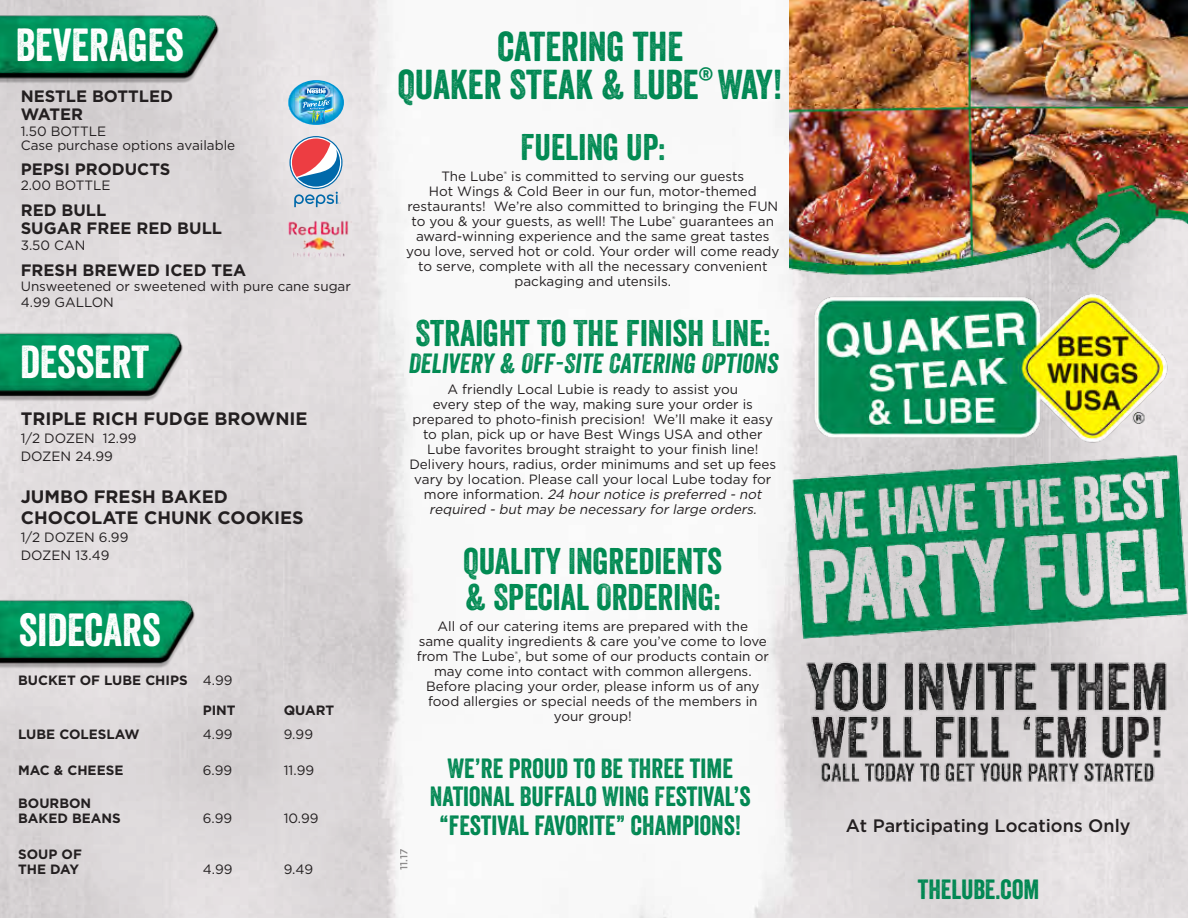
<style>
.page{position:relative;width:1188px;height:918px;background:#fff}
.page>*{position:absolute;margin:0;border:0;box-sizing:border-box;transform-origin:0 0}
.t1{font:45px "Veneer";color:#fff}
.t2{font:40.5px/37.5px "Veneer";color:#008752;text-align:center}
.t3{font:36px/36px "Veneer";color:#008a52}
.t4{font:27px/28.5px "Veneer";color:#008752;text-align:center}
.t5{font:italic 27px "Veneer";letter-spacing:.01em;color:#008a52}
.t6{font:700 18px/21px "Gotham";color:#231f20}
.t7{font:500 18px "Gotham";color:#231f20}
.t8{font:700 16.5px/18px "Gotham";color:#231f20}
.t9{font:13.5px/15px "Gotham";color:#231f20}
.t10{font:700 13.5px/15px "Gotham";color:#231f20}
.t11{font:500 10.5px "Gotham";color:#231f20}
.s1{font-weight:400}
.s2{font-style:italic}
</style>
<div class="page">
<img style="left:0;top:0;width:790px;height:918px">
<svg style="left:288px;top:135px;width:56px;height:72px;background:#b8a5b5"></svg>
<img style="left:288px;top:81px;width:54px;height:44px">
<img style="left:285px;top:218px;width:71px;height:43px">
<img style="left:790px;top:0;width:398px;height:918px">
<img style="left:0;top:3px;width:239px;height:90px">
<img style="left:0;top:322px;width:204px;height:99px">
<img style="left:0;top:589px;width:216px;height:81px">
<h1 class="t1" style="left:16px;top:17px;width:169px">BEVERAGES</h1>
<p class="t8" style="left:21px;top:87px;width:154px">NESTLE BOTTLED<br>WATER</p>
<p class="t9" style="left:21px;top:125px;width:216px;line-height:13.5px">1.50 BOTTLE<br>Case purchase options available</p>
<p class="t8" style="left:21px;top:160px;width:151px">PEPSI PRODUCTS</p>
<p class="t9" style="left:21px;top:178px;width:91px">2.00 BOTTLE</p>
<p class="t8" style="left:21px;top:201px;width:203px">RED BULL<br>SUGAR FREE RED BULL</p>
<p class="t9" style="left:21px;top:238px;width:66px">3.50 CAN</p>
<p class="t8" style="left:21px;top:261px;width:227px">FRESH BREWED ICED TEA</p>
<p class="t9" style="left:21px;top:278px;width:332px;line-height:16.5px">Unsweetened or sweetened with pure cane sugar<br>4.99 GALLON</p>
<h1 class="t1" style="left:20px;top:335px;width:131px">DESSERT</h1>
<h3 class="t6" style="left:21px;top:408px;width:288px">TRIPLE RICH FUDGE BROWNIE</h3>
<p class="t9" style="left:21px;top:429px;width:117px;line-height:18px">1/2 DOZEN 12.99<br>DOZEN 24.99</p>
<h3 class="t6" style="left:21px;top:486px;width:284px">JUMBO FRESH BAKED<br>CHOCOLATE CHUNK COOKIES</h3>
<p class="t9" style="left:21px;top:528px;width:109px;line-height:18px">1/2 DOZEN 6.99<br>DOZEN 13.49</p>
<h1 class="t1" style="left:19px;top:603px;width:143px">SIDECARS</h1>
<p class="t10" style="left:18px;top:673px;width:216px">BUCKET OF LUBE CHIPS <span class="s1">4.99</span></p>
<p class="t10" style="left:203px;top:703px;width:34px">PINT</p>
<p class="t10" style="left:284px;top:703px;width:52px">QUART</p>
<p class="t10" style="left:18px;top:727px;width:123px">LUBE COLESLAW</p>
<p class="t9" style="left:203px;top:727px;width:31px">4.99</p>
<p class="t9" style="left:284px;top:727px;width:31px">9.99</p>
<p class="t10" style="left:18px;top:763px;width:107px">MAC &amp; CHEESE</p>
<p class="t9" style="left:203px;top:763px;width:31px">6.99</p>
<p class="t9" style="left:284px;top:763px;width:32px">11.99</p>
<p class="t10" style="left:18px;top:796px;width:104px">BOURBON<br>BAKED BEANS</p>
<p class="t9" style="left:203px;top:811px;width:31px">6.99</p>
<p class="t9" style="left:284px;top:811px;width:36px">10.99</p>
<p class="t10" style="left:18px;top:847px;width:65px">SOUP OF<br>THE DAY</p>
<p class="t9" style="left:203px;top:862px;width:31px">4.99</p>
<p class="t9" style="left:284px;top:862px;width:31px">9.49</p>
<h2 class="t2" style="left:398px;top:28px;width:386px">CATERING THE<br>QUAKER STEAK &amp; LUBE<sup>®</sup> WAY!</h2>
<h3 class="t3" style="left:520px;top:129px;width:146px">FUELING UP:</h3>
<p class="t9" style="left:406px;top:168px;width:375px;text-align:center">The Lube<sup>®</sup> is committed to serving our guests<br>Hot Wings &amp; Cold Beer in our fun, motor-themed restaurants! We’re also committed to bringing the FUN to you &amp; your guests, as well! The Lube<sup>®</sup> guarantees an award-winning experience and the same great tastes you love, served hot or cold. Your order will come ready to serve, complete with all the necessary convenient packaging and utensils.</p>
<h3 class="t3" style="left:415px;top:315px;width:356px">STRAIGHT TO THE FINISH LINE:</h3>
<h3 class="t5" style="left:408px;top:347px;width:371px">DELIVERY &amp; OFF-SITE CATERING OPTIONS</h3>
<p class="t9" style="left:409px;top:381px;width:368px;text-align:center">A friendly Local Lubie is ready to assist you<br>every step of the way, making sure your order is prepared to photo-finish precision! We’ll make it easy to plan, pick up or have Best Wings USA and other Lube favorites brought straight to your finish line!<br>Delivery hours, radius, order minimums and set up fees vary by location. Please call your local Lube today for m o r e i n fo r m a t i o n . <span class="s2">24 hournotice is preferred -not required -butmay be necessary forlarge orders.</span></p>
<h3 class="t3" style="left:464px;top:543px;width:260px">QUALITY INGREDIENTS &amp; SPECIAL ORDERING:</h3>
<p class="t9" style="left:417px;top:618px;width:354px;text-align:center">All of our catering items are prepared with the<br>same quality ingredients &amp; care you’ve come to love from The Lube<sup>®</sup>, but some of our products contain or may come into contact with common allergens.<br>Before placing your order, please inform us of any food allergies or special needs of the members in your group!</p>
<p class="t11" style="left:397px;top:870px;width:23px;rotate:-90deg">11.17</p>
<h3 class="t4" style="left:430px;top:754px;width:322px">WE’RE PROUD TO BE THREE TIME<br>NATIONAL BUFFALO WING FESTIVAL’S “FESTIVAL FAVORITE” CHAMPIONS!</h3>
<h3 class="t7" style="left:846px;top:814px;width:286px">At Participating Locations Only</h3>
<h3 class="t4" style="left:918px;top:874px;width:123px">THELUBE.COM</h3>
</div>
